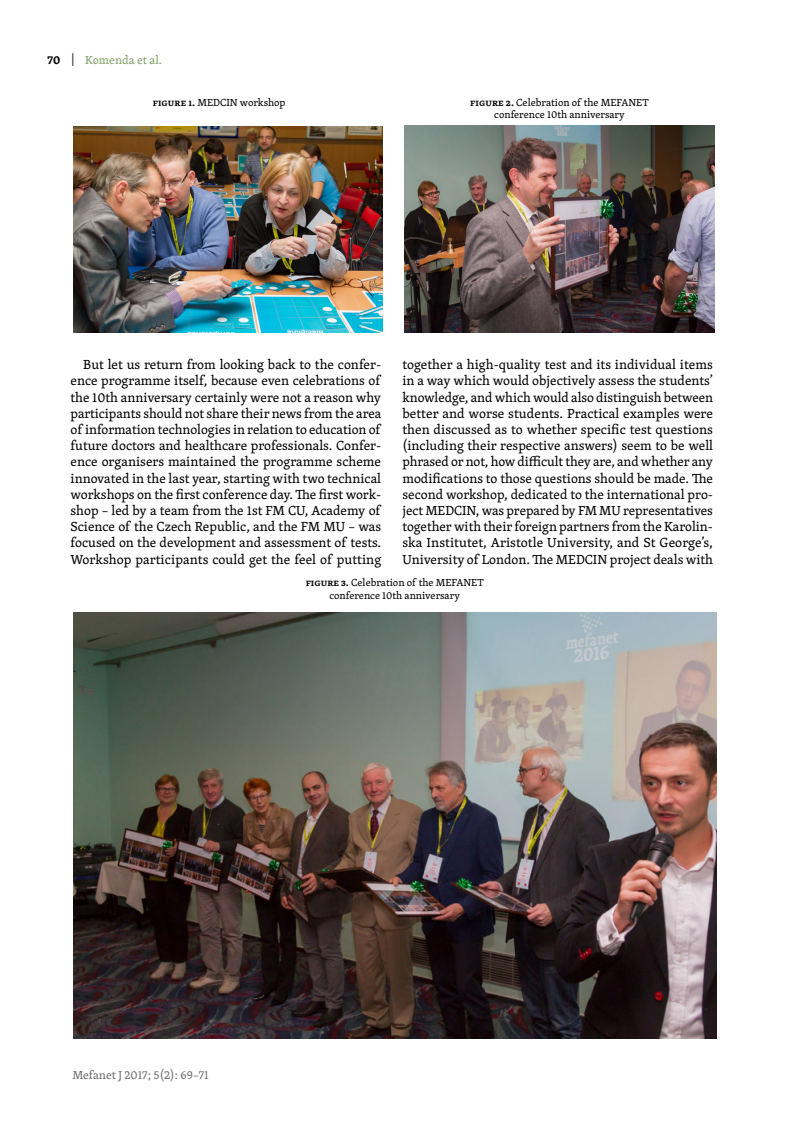
<style>
.page{position:relative;width:800px;height:1136px;background:#fff}
.page>*{position:absolute;margin:0;border:0;box-sizing:border-box;transform-origin:0 0}
.t1{font:13.5px/16.2px "Skolar PE";color:#000;text-align:justify}
.t2{font:12px "Skolar PE";color:#706f6f}
.t3{font:12px "Skolar PE";color:#81a16a}
.t4{font:700 12px "Skolar PE";color:#000}
.t5{font:10.5px/12.6px "Skolar PE";color:#000;text-align:center}
.s1{font-weight:600}
</style>
<div class="page">
<svg style="left:72px;top:53px;width:1px;height:13px"></svg>
<img style="left:73px;top:126px;width:310px;height:206px">
<img style="left:404px;top:126px;width:310px;height:206px">
<img style="left:73px;top:612px;width:642px;height:425px">
<p class="t4" style="left:47px;top:50px;width:14px">70</p>
<p class="t3" style="left:85px;top:51px;width:78px">Komenda et al.</p>
<p class="t5" style="left:153px;top:95px;width:134px"><span class="s1">Figure 1.</span> MEDCIN workshop</p>
<p class="t5" style="left:470px;top:95px;width:180px"><span class="s1">Figure 2.</span> Celebration of the MEFANET conference 10th anniversary</p>
<p class="t1" style="left:70px;top:356px;width:312px;text-indent:13px">But let us return from looking back to the confer&shy;ence programme itself, because even celebrations of the 10th anniversary certainly were not a reason why participants should not share their news from the area of information technologies in relation to education of future doctors and healthcare professionals. Confer&shy;ence organisers maintained the programme scheme innovated in the last year, starting with two technical workshops on the first conference day. The first work&shy;shop – led by a team from the 1st FM CU, Academy of Science of the Czech Republic, and the FM MU – was focused on the development and assessment of tests.<br>Workshop participants could get the feel of putting</p>
<p class="t1" style="left:402px;top:356px;width:312px">together a high-quality test and its individual items in a way which would objectively assess the students’ knowledge, and which would also distinguish between better and worse students. Practical examples were then discussed as to whether specific test questions (including their respective answers) seem to be well phrased or not, how difficult they are, and whether any modifications to those questions should be made. The second workshop, dedicated to the international pro&shy;ject MEDCIN, was prepared by FM MU representatives together with their foreign partners from the Karolin&shy;ska Institutet, Aristotle University, and St George’s, University of London. The MEDCIN project deals with</p>
<p class="t5" style="left:305px;top:576px;width:179px"><span class="s1">Figure 3.</span> Celebration of the MEFANET conference 10th anniversary</p>
<p class="t2" style="left:72px;top:1066px;width:138px">Mefanet J 2017; 5(2): 69–71</p>
</div>
